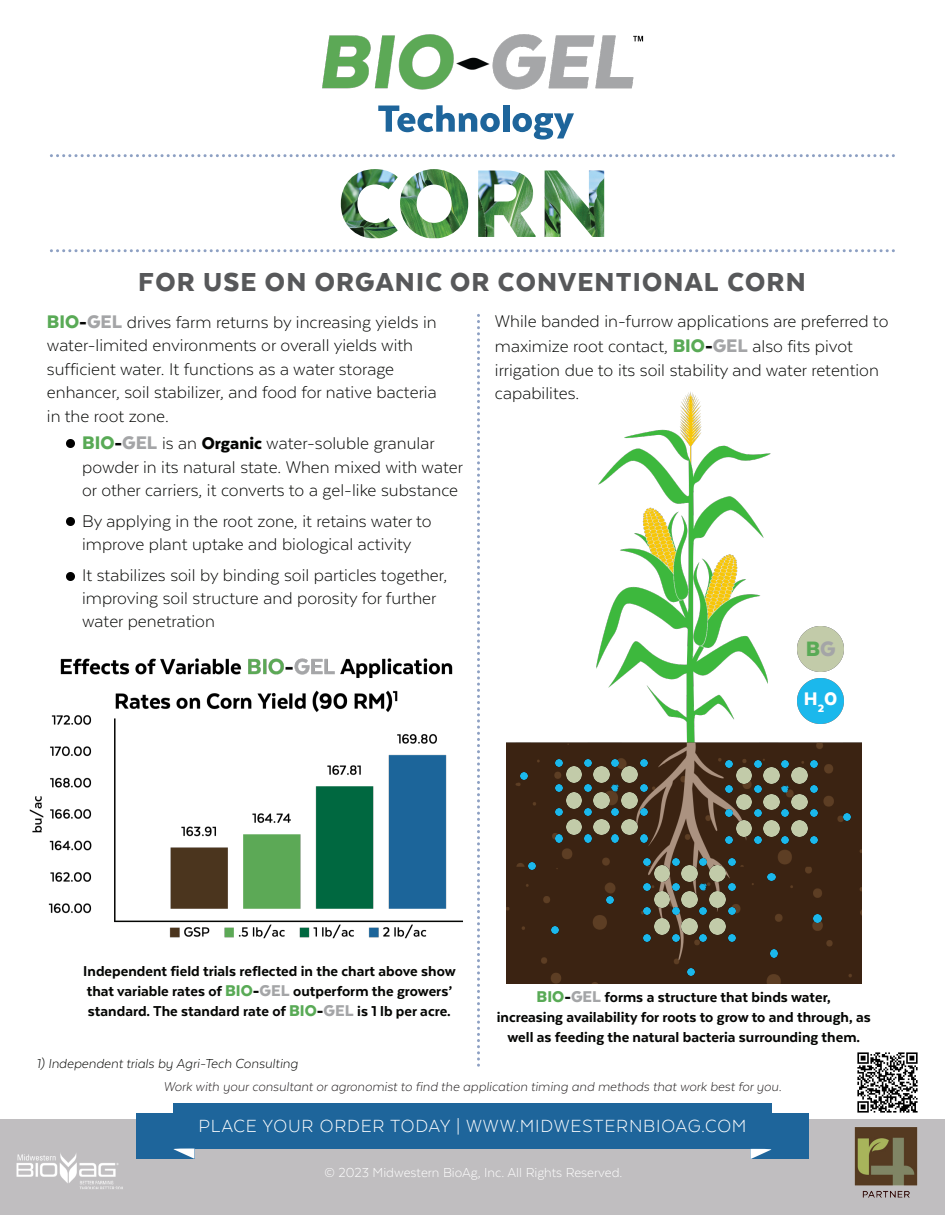
<style>
.page{position:relative;width:945px;height:1215px;background:#fff}
.page>*{position:absolute;margin:0;border:0;box-sizing:border-box;transform-origin:0 0}
.t1{font:900 30px "Texta";letter-spacing:.04em;color:#57585a}
.t2{font:900 24px "Texta";color:#59aa56}
.t3{font:900 21px "Texta";color:#fff}
.t4{font:300 20.25px "Texta";letter-spacing:.04em;color:#fff}
.t5{font:300 19.5px/23.4px "Texta";color:#040503}
.t6{font:800 16.5px/19.8px "Texta";color:#040503;text-align:center}
.t7{font:300 15px "Texta";color:#fff}
.t8{font:italic 300 15px "Texta";color:#040503}
.t9{font:italic 300 14.7px "Texta";color:#231f20}
.s1{font-weight:900;font-size:21px;color:#59aa56}
.s2{font-weight:900;font-size:21px}
.s3{font-weight:900;font-size:21px;color:#a4a5a7}
.s4{font-weight:900}
.s5{color:#a4a5a7}
.s6{font-weight:900;font-size:18px;color:#59aa56}
.s7{font-weight:900;font-size:18px}
.s8{font-weight:900;font-size:18px;color:#a4a5a7}
</style>
<div class="page">
<img style="left:29px;top:658px;width:434px;height:281px">
<svg style="left:66px;top:439px;width:8px;height:8px"></svg>
<svg style="left:66px;top:518px;width:8px;height:8px"></svg>
<svg style="left:66px;top:572px;width:8px;height:8px"></svg>
<img style="left:341px;top:169px;width:263px;height:69px">
<hr style="left:114px;top:718px;width:2px;height:203px;background:#040503">
<hr style="left:114px;top:921px;width:349px;height:1px;background:#040503">
<div style="left:0;top:1119px;width:945px;height:96px;background:#c0bec0"></div>
<div style="left:173px;top:1103px;width:598px;height:46px;background:#1e659b"></div>
<div style="left:136px;top:1113px;width:59px;height:46px;background:#1e659b"></div>
<div style="left:750px;top:1113px;width:59px;height:46px;background:#1e659b"></div>
<svg style="left:173px;top:1148px;width:22px;height:11px"></svg>
<svg style="left:750px;top:1149px;width:21px;height:10px"></svg>
<svg style="left:51px;top:154px;width:843px;height:3px"></svg>
<img style="left:854px;top:1127px;width:64px;height:71px">
<svg style="left:378px;top:110px;width:122px;height:22px"></svg>
<div style="left:503px;top:105px;width:6px;height:27px;background:#1e659b"></div>
<svg style="left:513px;top:113px;width:61px;height:27px"></svg>
<svg style="left:51px;top:249px;width:843px;height:3px"></svg>
<svg style="left:477px;top:315px;width:3px;height:752px"></svg>
<img style="left:506px;top:392px;width:356px;height:592px">
<img style="left:798px;top:678px;width:46px;height:46px">
<img style="left:798px;top:626px;width:46px;height:46px">
<img style="left:622px;top:767px;width:15px;height:15px">
<img style="left:594px;top:767px;width:15px;height:15px">
<img style="left:566px;top:767px;width:16px;height:15px">
<img style="left:622px;top:793px;width:15px;height:15px">
<img style="left:594px;top:793px;width:15px;height:15px">
<img style="left:566px;top:793px;width:16px;height:15px">
<svg style="left:584px;top:784px;width:7px;height:7px"></svg>
<svg style="left:610px;top:783px;width:10px;height:10px"></svg>
<svg style="left:640px;top:784px;width:7px;height:7px"></svg>
<svg style="left:612px;top:808px;width:7px;height:8px"></svg>
<svg style="left:584px;top:808px;width:7px;height:8px"></svg>
<svg style="left:555px;top:808px;width:8px;height:8px"></svg>
<svg style="left:555px;top:784px;width:8px;height:7px"></svg>
<svg style="left:555px;top:760px;width:8px;height:7px"></svg>
<svg style="left:584px;top:760px;width:7px;height:7px"></svg>
<svg style="left:612px;top:760px;width:7px;height:7px"></svg>
<svg style="left:640px;top:808px;width:7px;height:8px"></svg>
<svg style="left:640px;top:760px;width:7px;height:7px"></svg>
<img style="left:622px;top:819px;width:15px;height:16px">
<img style="left:594px;top:819px;width:15px;height:16px">
<img style="left:566px;top:819px;width:16px;height:16px">
<svg style="left:612px;top:835px;width:7px;height:7px"></svg>
<svg style="left:584px;top:835px;width:7px;height:7px"></svg>
<svg style="left:555px;top:835px;width:8px;height:7px"></svg>
<svg style="left:640px;top:835px;width:7px;height:7px"></svg>
<img style="left:792px;top:768px;width:15px;height:15px">
<img style="left:764px;top:768px;width:15px;height:15px">
<img style="left:736px;top:768px;width:16px;height:15px">
<img style="left:792px;top:794px;width:15px;height:16px">
<img style="left:764px;top:794px;width:15px;height:16px">
<img style="left:736px;top:794px;width:16px;height:16px">
<svg style="left:754px;top:785px;width:7px;height:7px"></svg>
<svg style="left:780px;top:784px;width:10px;height:10px"></svg>
<svg style="left:810px;top:785px;width:8px;height:7px"></svg>
<svg style="left:782px;top:810px;width:7px;height:7px"></svg>
<svg style="left:754px;top:810px;width:7px;height:7px"></svg>
<svg style="left:725px;top:810px;width:8px;height:7px"></svg>
<svg style="left:725px;top:785px;width:8px;height:7px"></svg>
<svg style="left:725px;top:761px;width:8px;height:7px"></svg>
<svg style="left:754px;top:761px;width:7px;height:7px"></svg>
<svg style="left:782px;top:761px;width:7px;height:7px"></svg>
<svg style="left:810px;top:810px;width:8px;height:7px"></svg>
<svg style="left:810px;top:761px;width:8px;height:7px"></svg>
<img style="left:792px;top:821px;width:15px;height:15px">
<img style="left:764px;top:821px;width:15px;height:15px">
<img style="left:736px;top:821px;width:16px;height:15px">
<svg style="left:782px;top:836px;width:7px;height:7px"></svg>
<svg style="left:754px;top:836px;width:7px;height:7px"></svg>
<svg style="left:725px;top:836px;width:8px;height:7px"></svg>
<svg style="left:810px;top:836px;width:8px;height:7px"></svg>
<img style="left:710px;top:866px;width:15px;height:15px">
<img style="left:682px;top:866px;width:15px;height:15px">
<img style="left:654px;top:866px;width:16px;height:15px">
<img style="left:710px;top:892px;width:15px;height:15px">
<img style="left:682px;top:892px;width:15px;height:15px">
<img style="left:654px;top:892px;width:16px;height:15px">
<svg style="left:672px;top:883px;width:7px;height:7px"></svg>
<svg style="left:698px;top:882px;width:10px;height:10px"></svg>
<svg style="left:728px;top:883px;width:7px;height:7px"></svg>
<svg style="left:700px;top:907px;width:7px;height:8px"></svg>
<svg style="left:672px;top:907px;width:7px;height:8px"></svg>
<svg style="left:643px;top:907px;width:8px;height:8px"></svg>
<svg style="left:643px;top:883px;width:8px;height:7px"></svg>
<svg style="left:643px;top:859px;width:8px;height:7px"></svg>
<svg style="left:672px;top:859px;width:7px;height:7px"></svg>
<svg style="left:700px;top:859px;width:7px;height:7px"></svg>
<svg style="left:728px;top:907px;width:7px;height:8px"></svg>
<svg style="left:728px;top:859px;width:7px;height:7px"></svg>
<img style="left:710px;top:919px;width:15px;height:15px">
<img style="left:682px;top:919px;width:15px;height:15px">
<img style="left:654px;top:919px;width:16px;height:15px">
<svg style="left:700px;top:934px;width:7px;height:7px"></svg>
<svg style="left:672px;top:934px;width:7px;height:7px"></svg>
<svg style="left:643px;top:934px;width:8px;height:7px"></svg>
<svg style="left:728px;top:934px;width:7px;height:7px"></svg>
<svg style="left:529px;top:862px;width:7px;height:7px"></svg>
<svg style="left:607px;top:896px;width:7px;height:7px"></svg>
<svg style="left:552px;top:926px;width:7px;height:7px"></svg>
<svg style="left:768px;top:873px;width:7px;height:8px"></svg>
<svg style="left:814px;top:915px;width:7px;height:7px"></svg>
<svg style="left:770px;top:950px;width:7px;height:7px"></svg>
<svg style="left:688px;top:969px;width:7px;height:7px"></svg>
<svg style="left:520px;top:773px;width:8px;height:7px"></svg>
<svg style="left:843px;top:814px;width:7px;height:7px"></svg>
<img style="left:322px;top:34px;width:322px;height:76px">
<img style="left:17px;top:1153px;width:106px;height:36px">
<img style="left:857px;top:1052px;width:61px;height:61px">
<h1 class="t1" style="left:138px;top:260px;width:669px">FOR USE ON ORGANIC OR CONVENTIONAL CORN</h1>
<p class="t5" style="left:47px;top:310px;width:391px"><span class="s1">BIO</span><span class="s2">-</span><span class="s3">GEL</span> drives farm returns by increasing yields in water-limited environments or overall yields with sufficient water. It functions as a water storage enhancer, soil stabilizer, and food for native bacteria in the root zone.</p>
<p class="t5" style="left:82px;top:431px;width:382px"><span class="s1">BIO</span><span class="s2">-</span><span class="s3">GEL</span> is an <span class="s4">Organic</span> water-soluble granular powder in its natural state. When mixed with water or other carriers, it converts to a gel-like substance</p>
<p class="t5" style="left:82px;top:508px;width:351px">By applying in the root zone, it retains water to improve plant uptake and biological activity</p>
<p class="t5" style="left:82px;top:562px;width:367px">It stabilizes soil by binding soil particles together, improving soil structure and porosity for further water penetration</p>
<p class="t5" style="left:495px;top:308px;width:395px;line-height:25.2px">While banded in-furrow applications are preferred to maximize root contact, <span class="s1">BIO</span><span class="s2">-</span><span class="s3">GEL</span> also fits pivot</p>
<p class="t5" style="left:495px;top:357px;width:386px">irrigation due to its soil stability and water retention capabilites.</p>
<p class="t2" style="left:806px;top:630px;width:31px">B<span class="s5">G</span></p>
<p class="t3" style="left:804px;top:683px;width:35px">H<sub>2</sub>0</p>
<p class="t6" style="left:83px;top:961px;width:374px;text-align:left">Independent field trials reflected in the chart above show that variable rates of <span class="s6">BIO</span><span class="s7">-</span><span class="s8">GEL</span> outperform the growers’ standard. The standard rate of <span class="s6">BIO</span><span class="s7">-</span><span class="s8">GEL</span> is 1 lb per acre.</p>
<p class="t8" style="left:37px;top:1052px;width:263px">1) Independent trials by Agri-Tech Consulting</p>
<p class="t6" style="left:497px;top:986px;width:376px"><span class="s6">BIO</span><span class="s7">-</span><span class="s8">GEL</span> forms a structure that binds water,<br>increasing availability for roots to grow to and through, as well as feeding the natural bacteria surrounding them.</p>
<p class="t9" style="left:163px;top:1076px;width:620px">Work with your consultant or agronomist to find the application timing and methods that work best for you.</p>
<p class="t4" style="left:198px;top:1111px;width:550px">PLACE YOUR ORDER TODAY | WWW.MIDWESTERNBIOAG.COM</p>
<p class="t7" style="left:325px;top:1161px;width:299px">© 2023 Midwestern BioAg, Inc. All Rights Reserved.</p>
</div>
